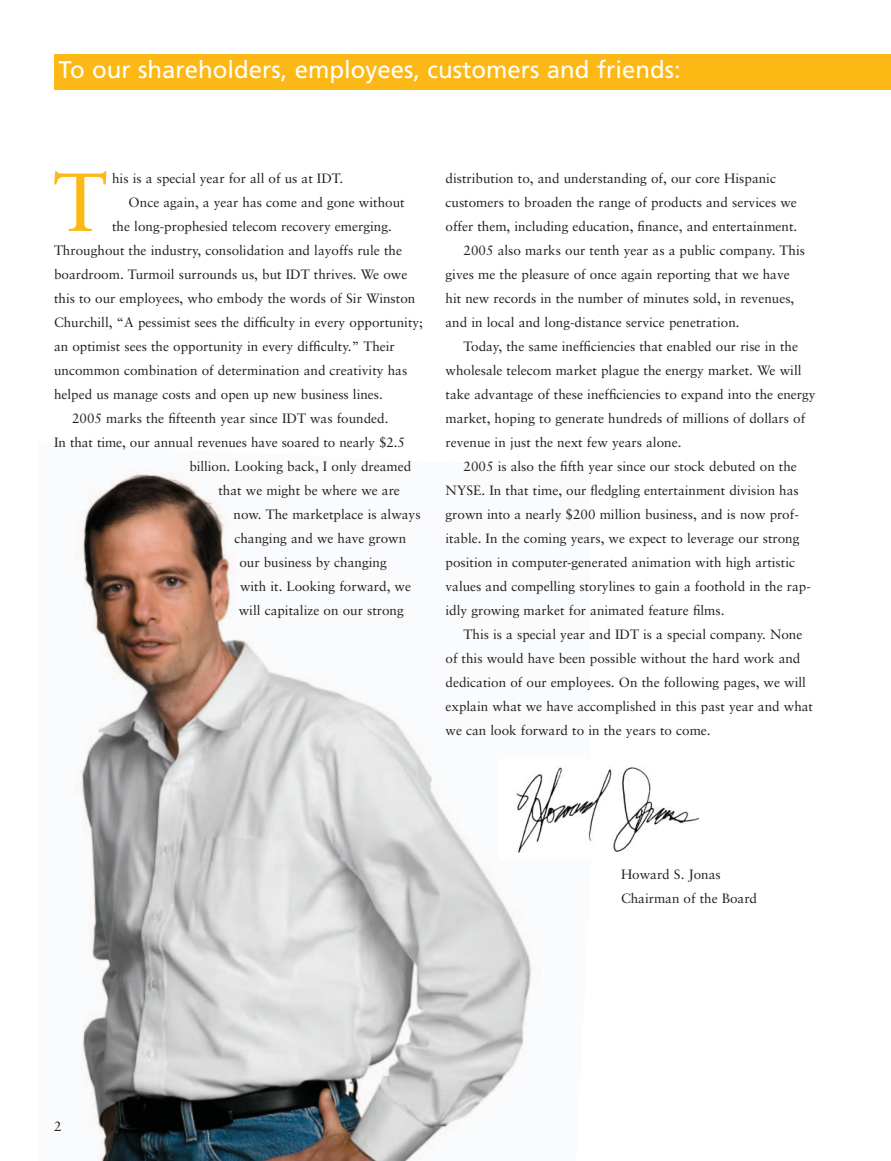
<style>
.page{position:relative;width:891px;height:1161px;background:#fff}
.page>*{position:absolute;margin:0;border:0;box-sizing:border-box;transform-origin:0 0}
.t1{font:82.2px "Sabon";color:#fcb814}
.t2{font:24px "Frutiger";color:#fff}
.t3{font:13.5px/24px "Sabon";color:#231f20}
</style>
<div class="page">
<img style="left:75px;top:473px;width:457px;height:688px">
<div style="left:54px;top:54px;width:837px;height:36px;background:#fcb814"></div>
<div style="left:500px;top:759px;width:284px;height:99px;background:#fff"></div>
<img style="left:516px;top:767px;width:183px;height:86px">
<h2 class="t2" style="left:58px;top:60px;width:624px">To our shareholders, employees, customers and friends:</h2>
<h1 class="t1" style="left:53px;top:168px;width:56px">T</h1>
<p class="t3" style="left:112px;top:167px;width:233px">his is a special year for all of us at IDT.</p>
<p class="t3" style="left:129px;top:191px;width:278px">Once again, a year has come and gone without</p>
<p class="t3" style="left:112px;top:215px;width:281px">the long-prophesied telecom recovery emerging.</p>
<p class="t3" style="left:54px;top:239px;width:350px">Throughout the industry, consolidation and layoffs rule the</p>
<p class="t3" style="left:54px;top:263px;width:355px">boardroom. Turmoil surrounds us, but IDT thrives. We owe</p>
<p class="t3" style="left:54px;top:287px;width:363px">this to our employees, who embody the words of Sir Winston</p>
<p class="t3" style="left:54px;top:311px;width:371px">Churchill, “A pessimist sees the difficulty in every opportunity;</p>
<p class="t3" style="left:54px;top:335px;width:342px">an optimist sees the opportunity in every difficulty.” Their</p>
<p class="t3" style="left:54px;top:359px;width:355px">uncommon combination of determination and creativity has</p>
<p class="t3" style="left:54px;top:383px;width:330px">helped us manage costs and open up new business lines.</p>
<p class="t3" style="left:72px;top:407px;width:318px">2005 marks the fifteenth year since IDT was founded.</p>
<p class="t3" style="left:54px;top:431px;width:353px">In that time, our annual revenues have soared to nearly $2.5</p>
<p class="t3" style="left:190px;top:455px;width:223px">billion. Looking back, I only dreamed</p>
<p class="t3" style="left:218px;top:479px;width:183px">that we might be where we are</p>
<p class="t3" style="left:234px;top:503px;width:189px">now. The marketplace is always</p>
<p class="t3" style="left:234px;top:527px;width:173px">changing and we have grown</p>
<p class="t3" style="left:239px;top:551px;width:149px">our business by changing</p>
<p class="t3" style="left:240px;top:575px;width:173px">with it. Looking forward, we</p>
<p class="t3" style="left:239px;top:599px;width:167px">will capitalize on our strong</p>
<p class="t3" style="left:446px;top:167px;width:332px">distribution to, and understanding of, our core Hispanic</p>
<p class="t3" style="left:446px;top:191px;width:353px">customers to broaden the range of products and services we</p>
<p class="t3" style="left:446px;top:215px;width:353px">offer them, including education, finance, and entertainment.</p>
<p class="t3" style="left:464px;top:239px;width:343px">2005 also marks our tenth year as a public company. This</p>
<p class="t3" style="left:446px;top:263px;width:346px">gives me the pleasure of once again reporting that we have</p>
<p class="t3" style="left:446px;top:287px;width:350px">hit new records in the number of minutes sold, in revenues,</p>
<p class="t3" style="left:446px;top:311px;width:296px">and in local and long-distance service penetration.</p>
<p class="t3" style="left:464px;top:335px;width:336px">Today, the same inefficiencies that enabled our rise in the</p>
<p class="t3" style="left:446px;top:359px;width:357px">wholesale telecom market plague the energy market. We will</p>
<p class="t3" style="left:446px;top:383px;width:372px">take advantage of these inefficiencies to expand into the energy</p>
<p class="t3" style="left:446px;top:407px;width:361px">market, hoping to generate hundreds of millions of dollars of</p>
<p class="t3" style="left:446px;top:431px;width:237px">revenue in just the next few years alone.</p>
<p class="t3" style="left:464px;top:455px;width:335px">2005 is also the fifth year since our stock debuted on the</p>
<p class="t3" style="left:446px;top:479px;width:355px">NYSE. In that time, our fledgling entertainment division has</p>
<p class="t3" style="left:446px;top:503px;width:355px">grown into a nearly $200 million business, and is now prof-</p>
<p class="t3" style="left:446px;top:527px;width:356px">itable. In the coming years, we expect to leverage our strong</p>
<p class="t3" style="left:446px;top:551px;width:351px">position in computer-generated animation with high artistic</p>
<p class="t3" style="left:446px;top:575px;width:367px">values and compelling storylines to gain a foothold in the rap-</p>
<p class="t3" style="left:446px;top:599px;width:281px">idly growing market for animated feature films.</p>
<p class="t3" style="left:464px;top:623px;width:340px">This is a special year and IDT is a special company. None</p>
<p class="t3" style="left:446px;top:647px;width:356px">of this would have been possible without the hard work and</p>
<p class="t3" style="left:446px;top:671px;width:362px">dedication of our employees. On the following pages, we will</p>
<p class="t3" style="left:446px;top:695px;width:369px">explain what we have accomplished in this past year and what</p>
<p class="t3" style="left:446px;top:719px;width:267px">we can look forward to in the years to come.</p>
<p class="t3" style="left:621px;top:863px;width:138px">Howard S. Jonas<br>Chairman of the Board</p>
<p class="t3" style="left:54px;top:1115px;width:9px">2</p>
</div>
